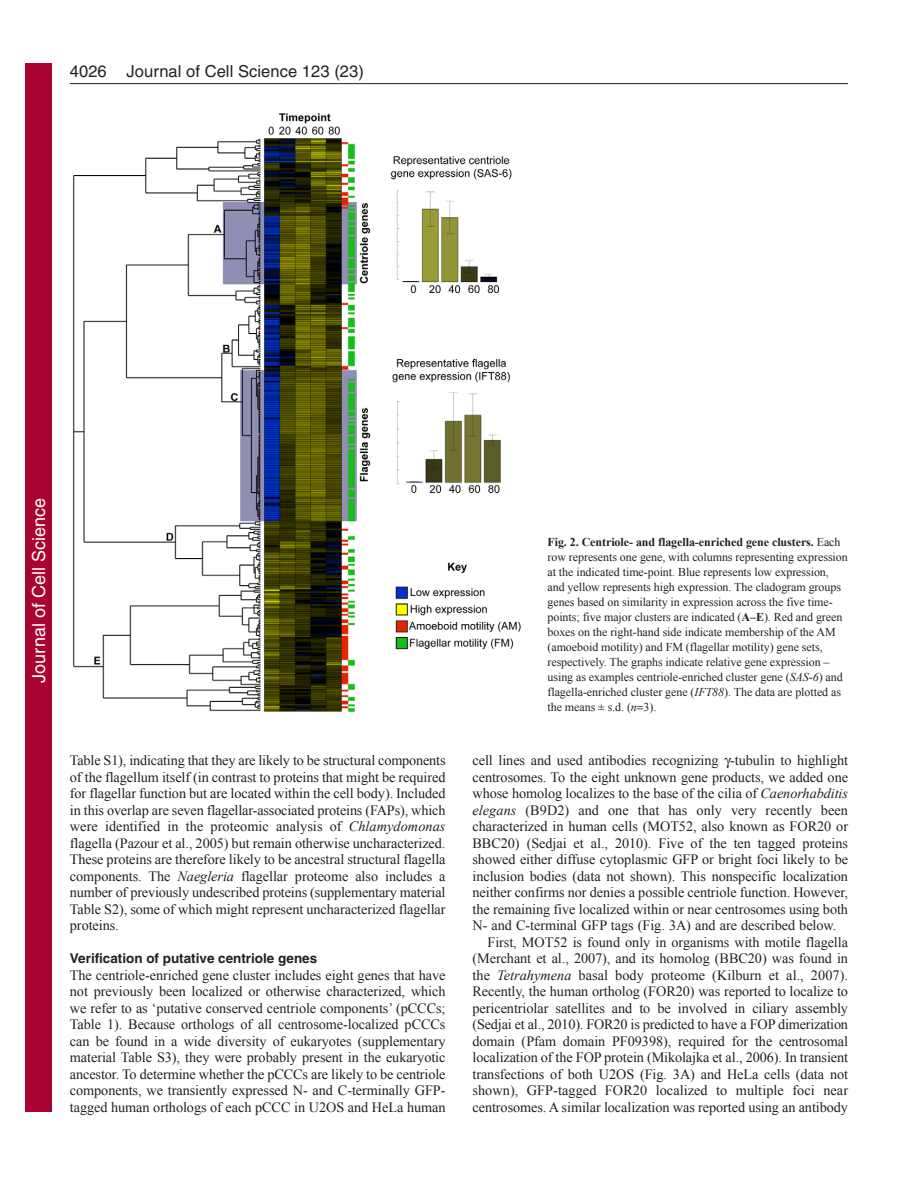
<style>
.page{position:relative;width:918px;height:1188px;background:#fff}
.page>*{position:absolute;margin:0;border:0;box-sizing:border-box;transform-origin:0 0}
.t1{font:18px "Helvetica";color:#fff}
.t2{font:16.5px "Helvetica";letter-spacing:.005em;color:#231f20}
.t3{font:14.25px/16.5px "Times New Roman";letter-spacing:-.005em;color:#231f20;text-align:justify}
.t4{font:700 13.5px "Helvetica";color:#231f20}
.t5{font:12px/15px "Times New Roman";letter-spacing:-.005em;color:#231f20}
.s1{font-style:italic}
.s2{font-weight:700}
</style>
<div class="page">
<hr style="left:70px;top:83px;width:778px;height:1px;background:#231f20">
<img style="left:73px;top:113px;width:448px;height:599px">
<div style="left:26px;top:64px;width:26px;height:1048px;background:#a90332"></div>
<p class="t2" style="left:70px;top:65px;width:295px">4026 Journal of Cell Science 123 (23)</p>
<p class="t1" style="left:28px;top:683px;width:186px;rotate:-90deg">Journal of Cell Science</p>
<p class="t3" style="left:70px;top:752px;width:377px">Table S1), indicating that they are likely to be structural components of the flagellum itself (in contrast to proteins that might be required for flagellar function but are located within the cell body). Included in this overlap are seven flagellar-associated proteins (FAPs), which were identified in the proteomic analysis of <span class="s1">Chlamydomonas </span>flagella (Pazour et al., 2005) but remain otherwise uncharacterized.<br>These proteins are therefore likely to be ancestral structural flagella components. The <span class="s1">Naegleria</span> flagellar proteome also includes a number of previously undescribed proteins (supplementary material Table S2), some of which might represent uncharacterized flagellar proteins.</p>
<p class="t4" style="left:70px;top:953px;width:249px">Verification of putative centriole genes</p>
<p class="t3" style="left:70px;top:966px;width:377px">The centriole-enriched gene cluster includes eight genes that have not previously been localized or otherwise characterized, which we refer to as ‘putative conserved centriole components’ (pCCCs; Table 1). Because orthologs of all centrosome-localized pCCCs can be found in a wide diversity of eukaryotes (supplementary material Table S3), they were probably present in the eukaryotic ancestor. To determine whether the pCCCs are likely to be centriole components, we transiently expressed N- and C-terminally GFP&shy;tagged human orthologs of each pCCC in U2OS and HeLa human</p>
<p class="t5" style="left:548px;top:534px;width:302px"><span class="s2">Fig. 2. Centriole- and flagella-enriched gene clusters.</span> Each row represents one gene, with columns representing expression at the indicated time-point. Blue represents low expression, and yellow represents high expression. The cladogram groups genes based on similarity in expression across the five time&shy;points; five major clusters are indicated (<span class="s2">A–E</span>). Red and green boxes on the right-hand side indicate membership of the AM (amoeboid motility) and FM (flagellar motility) gene sets, respectively. The graphs indicate relative gene expression – using as examples centriole-enriched cluster gene (<span class="s1">SAS-6</span>) and flagella-enriched cluster gene (<span class="s1">IFT88</span>). The data are plotted as the means ± s.d. (<span class="s1">n</span> 3).</p>
<p class="t3" style="left:473px;top:752px;width:377px">cell lines and used antibodies recognizing -tubulin to highlight</p>
<p class="t3" style="left:473px;top:768px;width:377px">centrosomes. To the eight unknown gene products, we added one</p>
<p class="t3" style="left:473px;top:785px;width:377px">whose homolog localizes to the base of the cilia of <span class="s1">Caenorhabditis</span></p>
<p class="t3" style="left:473px;top:801px;width:377px"><span class="s1">elegans</span> (B9D2) and one that has only very recently been</p>
<p class="t3" style="left:473px;top:818px;width:377px">characterized in human cells (MOT52, also known as FOR20 or</p>
<p class="t3" style="left:473px;top:834px;width:377px">BBC20) (Sedjai et al., 2010). Five of the ten tagged proteins</p>
<p class="t3" style="left:473px;top:851px;width:377px">showed either diffuse cytoplasmic GFP or bright foci likely to be</p>
<p class="t3" style="left:473px;top:867px;width:377px">inclusion bodies (data not shown). This nonspecific localization</p>
<p class="t3" style="left:473px;top:884px;width:377px">neither confirms nor denies a possible centriole function. However,</p>
<p class="t3" style="left:473px;top:900px;width:377px">the remaining five localized within or near centrosomes using both</p>
<p class="t3" style="left:473px;top:917px;width:365px">N- and C-terminal GFP tags (Fig. 3A) and are described below.</p>
<p class="t3" style="left:488px;top:933px;width:362px">First, MOT52 is found only in organisms with motile flagella</p>
<p class="t3" style="left:473px;top:950px;width:377px">(Merchant et al., 2007), and its homolog (BBC20) was found in</p>
<p class="t3" style="left:473px;top:966px;width:377px">the <span class="s1">Tetrahymena</span> basal body proteome (Kilburn et al., 2007).</p>
<p class="t3" style="left:473px;top:983px;width:377px">Recently, the human ortholog (FOR20) was reported to localize to</p>
<p class="t3" style="left:473px;top:999px;width:377px">pericentriolar satellites and to be involved in ciliary assembly</p>
<p class="t3" style="left:473px;top:1016px;width:377px">(Sedjai et al., 2010). FOR20 is predicted to have a FOP dimerization</p>
<p class="t3" style="left:473px;top:1032px;width:377px">domain (Pfam domain PF09398), required for the centrosomal</p>
<p class="t3" style="left:473px;top:1049px;width:377px">localization of the FOP protein (Mikolajka et al., 2006). In transient</p>
<p class="t3" style="left:473px;top:1065px;width:377px">transfections of both U2OS (Fig. 3A) and HeLa cells (data not</p>
<p class="t3" style="left:473px;top:1082px;width:377px">shown), GFP-tagged FOR20 localized to multiple foci near</p>
<p class="t3" style="left:473px;top:1098px;width:377px">centrosomes. A similar localization was reported using an antibody</p>
</div>
